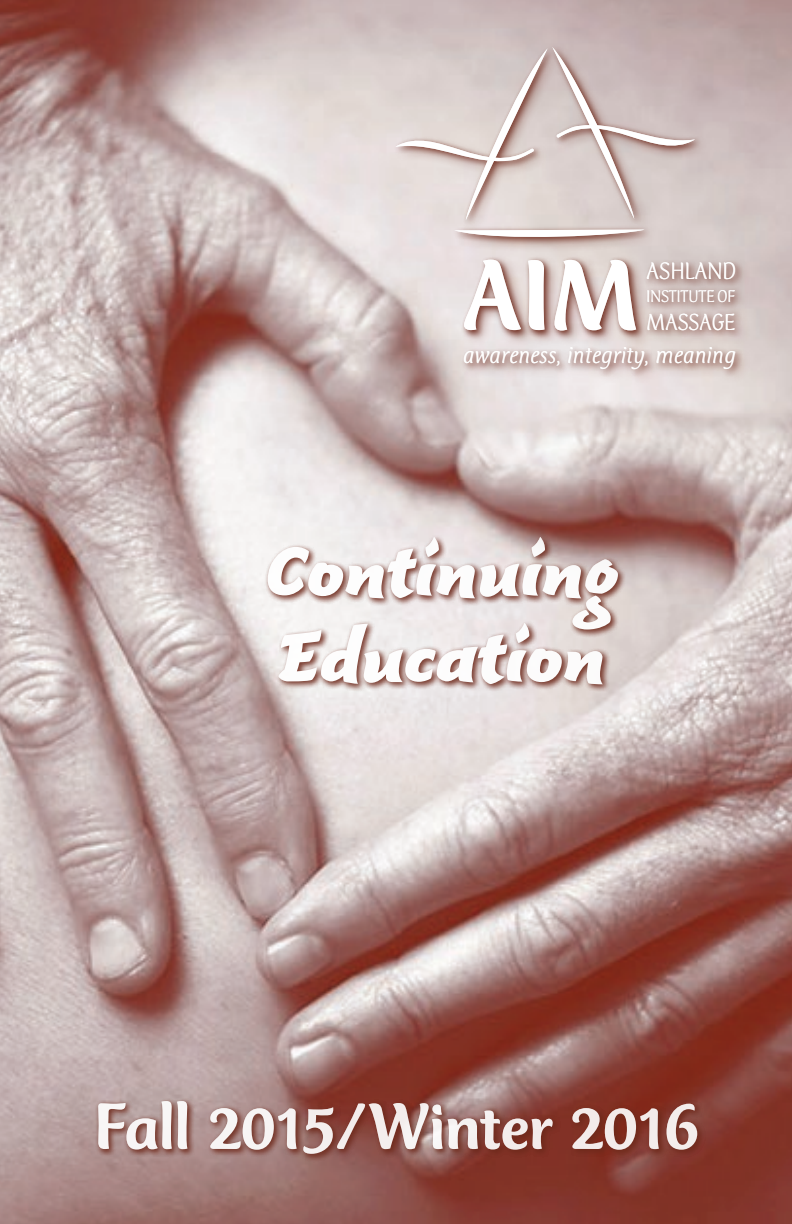
<style>
.page{position:relative;width:792px;height:1224px;background:#fff}
.page>*{position:absolute;margin:0;border:0;box-sizing:border-box;transform-origin:0 0}
.t1{font:500 104.2px "CT Mercurius Std";color:#fff}
.t2{font:500 68px "CT Mercurius Std";letter-spacing:-.01em;color:#fff}
.t3{font:900 62px/86px "Fresco Script Sans";letter-spacing:-.015em;color:#fff}
.t4{font:italic 300 26.8px "CT Mercurius Std";letter-spacing:.02em;color:#fff}
.t5{font:300 24.6px "CT Mercurius Std";color:#fff}
.t6{font:300 24px "CT Mercurius Std";color:#fff}
.t7{font:300 17.6px "CT Mercurius Std";color:#fff}
</style>
<div class="page">
<img style="left:0;top:0;width:792px;height:1224px">
<div style="left:393px;top:44px;width:358px;height:341px;background:#6e291b;opacity:.5"></div>
<svg style="left:454px;top:230px;width:191px;height:13px"></svg>
<svg style="left:396px;top:47px;width:299px;height:173px;background:#d5c8c6"></svg>
<svg style="left:264px;top:535px;width:363px;height:157px;background:#c1a6a1"></svg>
<svg style="left:95px;top:1098px;width:611px;height:64px;background:#8a4f47"></svg>
<h1 class="t1" style="left:463px;top:241px;width:180px">AIM</h1>
<p class="t4" style="left:464px;top:341px;width:274px">awareness, integrity, meaning</p>
<p class="t5" style="left:647px;top:258px;width:91px">ASHLAND</p>
<p class="t7" style="left:647px;top:287px;width:90px">INSTITUTE OF</p>
<p class="t6" style="left:647px;top:309px;width:90px">MASSAGE</p>
<h3 class="t3" style="left:266px;top:530px;width:354px">Continuing<br>Education</h3>
<h2 class="t2" style="left:94px;top:1091px;width:606px">Fall 2015/Winter 2016</h2>
</div>
